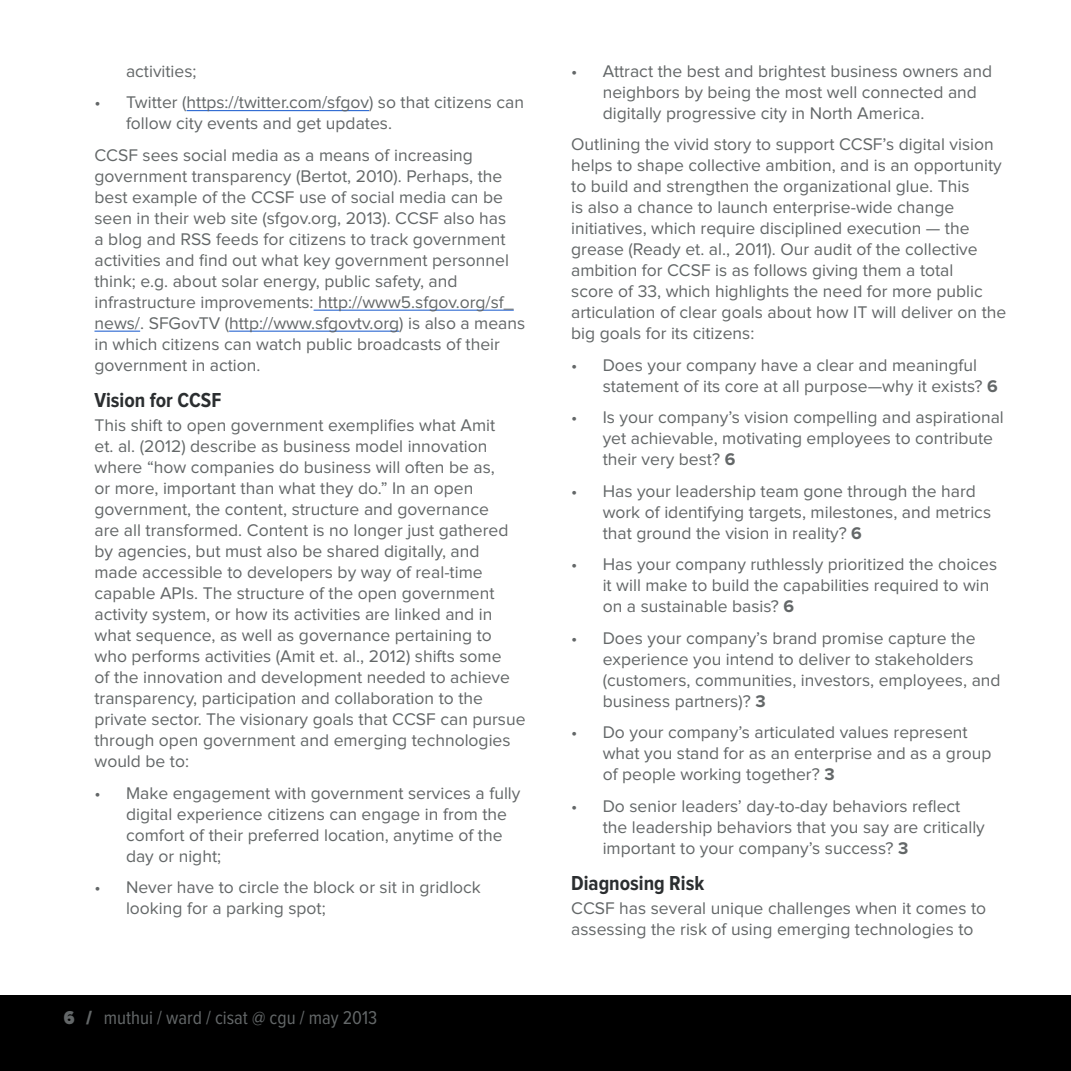
<style>
.page{position:relative;width:1071px;height:1071px;background:#fff}
.page>*{position:absolute;margin:0;border:0;box-sizing:border-box;transform-origin:0 0}
.t1{font:700 21px "Proxima Nova Cond";color:#2b2e30}
.t2{font:19.25px "Proxima Nova Cond";color:#636768}
.t3{font:17.5px/21px "Proxima Nova";color:#636768}
.s1{font-weight:900}
.s2{font-weight:700}
</style>
<div class="page">
<hr style="left:187px;top:110px;width:182px;height:1px;background:#15c">
<hr style="left:314px;top:310px;width:200px;height:1px;background:#15c">
<hr style="left:94px;top:331px;width:46px;height:1px;background:#15c">
<hr style="left:229px;top:331px;width:170px;height:1px;background:#15c">
<div style="left:0;top:996px;width:1071px;height:75px;background:#000"></div>
<p class="t3" style="left:126px;top:61px;width:72px">activities;</p>
<p class="t3" style="left:126px;top:92px;width:400px;text-indent:-32px">• Twitter (https://twitter.com/sfgov) so that citizens can follow city events and get updates.</p>
<p class="t3" style="left:94px;top:145px;width:432px">CCSF sees social media as a means of increasing government transparency (Bertot, 2010). Perhaps, the best example of the CCSF use of social media can be seen in their web site (sfgov.org, 2013). CCSF also has<br>a blog and RSS feeds for citizens to track government activities and find out what key government personnel think; e.g. about solar energy, public safety, and infrastructure improvements: http://www5.sfgov.org/sf_ news/. SFGovTV (http://www.sfgovtv.org) is also a means in which citizens can watch public broadcasts of their government in action.</p>
<p class="t1" style="left:94px;top:388px;width:128px">Vision for CCSF</p>
<p class="t3" style="left:94px;top:415px;width:433px">This shift to open government exemplifies what Amit<br>et. al. (2012) describe as business model innovation where “how companies do business will often be as,<br>or more, important than what they do.” In an open government, the content, structure and governance<br>are all transformed. Content is no longer just gathered by agencies, but must also be shared digitally, and made accessible to developers by way of real-time capable APIs. The structure of the open government activity system, or how its activities are linked and in what sequence, as well as governance pertaining to who performs activities (Amit et. al., 2012) shifts some<br>of the innovation and development needed to achieve transparency, participation and collaboration to the private sector. The visionary goals that CCSF can pursue through open government and emerging technologies would be to:</p>
<p class="t3" style="left:126px;top:783px;width:396px;text-indent:-32px">• Make engagement with government services a fully digital experience citizens can engage in from the comfort of their preferred location, anytime of the day or night;</p>
<p class="t3" style="left:126px;top:877px;width:356px;text-indent:-32px">• Never have to circle the block or sit in gridlock looking for a parking spot;</p>
<p class="t2" style="left:64px;top:1007px;width:315px"><span class="s1">6 /</span> muthui / ward / cisat @ cgu / may 2013</p>
<p class="t3" style="left:603px;top:61px;width:391px;text-indent:-32px">• Attract the best and brightest business owners and neighbors by being the most well connected and digitally progressive city in North America.</p>
<p class="t3" style="left:571px;top:134px;width:437px">Outlining the vivid story to support CCSF’s digital vision helps to shape collective ambition, and is an opportunity to build and strengthen the organizational glue. This<br>is also a chance to launch enterprise-wide change initiatives, which require disciplined execution — the grease (Ready et. al., 2011). Our audit of the collective ambition for CCSF is as follows giving them a total<br>score of 33, which highlights the need for more public articulation of clear goals about how IT will deliver on the big goals for its citizens:</p>
<p class="t3" style="left:603px;top:355px;width:397px;text-indent:-31px">• Does your company have a clear and meaningful statement of its core at all purpose—why it exists? <span class="s2">6</span></p>
<p class="t3" style="left:603px;top:407px;width:403px;text-indent:-31px">• Is your company’s vision compelling and aspirational yet achievable, motivating employees to contribute their very best? <span class="s2">6</span></p>
<p class="t3" style="left:603px;top:481px;width:390px;text-indent:-31px">• Has your leadership team gone through the hard work of identifying targets, milestones, and metrics that ground the vision in reality? <span class="s2">6</span></p>
<p class="t3" style="left:603px;top:554px;width:396px;text-indent:-31px">• Has your company ruthlessly prioritized the choices it will make to build the capabilities required to win on a sustainable basis? <span class="s2">6</span></p>
<p class="t3" style="left:603px;top:628px;width:399px;text-indent:-31px">• Does your company’s brand promise capture the experience you intend to deliver to stakeholders (customers, communities, investors, employees, and business partners)? <span class="s2">3</span></p>
<p class="t3" style="left:603px;top:722px;width:390px;text-indent:-31px">• Do your company’s articulated values represent what you stand for as an enterprise and as a group of people working together? <span class="s2">3</span></p>
<p class="t3" style="left:603px;top:796px;width:384px;text-indent:-31px">• Do senior leaders’ day-to-day behaviors reflect the leadership behaviors that you say are critically important to your company’s success? <span class="s2">3</span></p>
<p class="t1" style="left:571px;top:871px;width:135px">Diagnosing Risk</p>
<p class="t3" style="left:571px;top:898px;width:417px">CCSF has several unique challenges when it comes to assessing the risk of using emerging technologies to</p>
</div>
